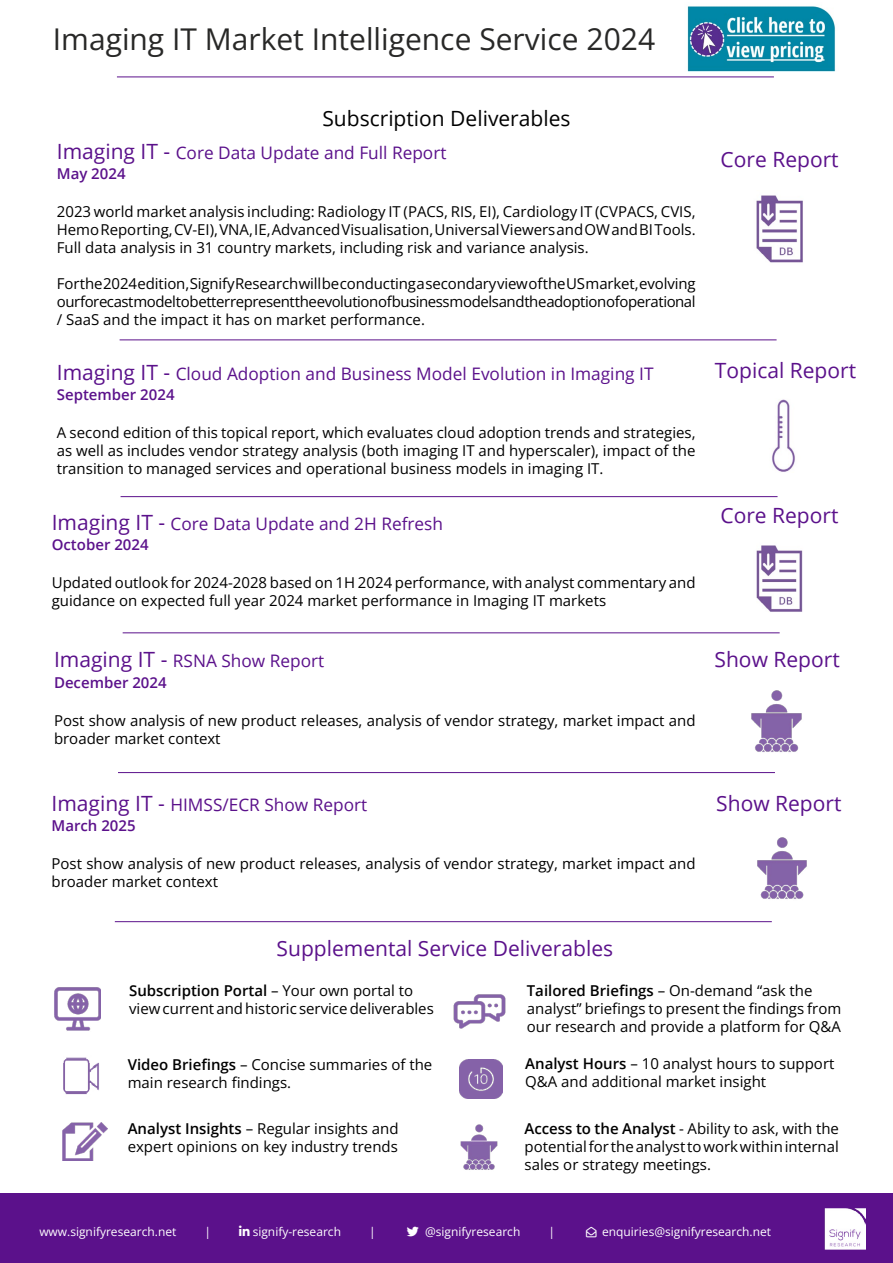
<style>
.page{position:relative;width:893px;height:1263px;background:#fff}
.page>*{position:absolute;margin:0;border:0;box-sizing:border-box;transform-origin:0 0}
.t1{font:300 30px "Open Sans";color:#282827}
.t2{font:21px "Open Sans";color:#5b118b}
.t3{font:21px "Open Sans";color:#000}
.t4{font:17.25px "Open Sans";color:#5b118b}
.t5{font:300 15px/18px "Open Sans";color:#000}
.t6{font:600 15px "Open Sans";color:#5b118b}
.t7{font:300 12px "Open Sans";color:#fff}
.s1{font-size:21px}
.s2{font-weight:600}
.s3{font-weight:400}
</style>
<div class="page">
<div style="left:0;top:1194px;width:893px;height:69px;background:#5b118b"></div>
<hr style="left:117px;top:77px;width:657px;height:1px;background:#5b118b">
<img style="left:825px;top:1209px;width:40px;height:40px">
<img style="left:687px;top:6px;width:149px;height:66px">
<hr style="left:118px;top:772px;width:657px;height:1px;background:#5b118b">
<img style="left:62px;top:1122px;width:45px;height:38px">
<hr style="left:121px;top:496px;width:656px;height:1px;background:#5b118b">
<hr style="left:123px;top:632px;width:657px;height:1px;background:#5b118b">
<hr style="left:120px;top:339px;width:657px;height:1px;background:#5b118b">
<img style="left:453px;top:994px;width:53px;height:35px">
<img style="left:459px;top:1059px;width:43px;height:40px">
<img style="left:63px;top:1057px;width:36px;height:38px">
<img style="left:54px;top:987px;width:47px;height:44px">
<hr style="left:115px;top:921px;width:657px;height:1px;background:#5b118b">
<img style="left:460px;top:1124px;width:38px;height:46px">
<img style="left:772px;top:399px;width:23px;height:73px">
<img style="left:757px;top:837px;width:50px;height:62px">
<img style="left:756px;top:195px;width:47px;height:68px">
<img style="left:756px;top:545px;width:47px;height:67px">
<img style="left:751px;top:690px;width:51px;height:62px">
<h1 class="t1" style="left:53px;top:18px;width:604px">Imaging IT Market Intelligence Service 2024</h1>
<h2 class="t3" style="left:322px;top:104px;width:250px">Subscription Deliverables</h2>
<p class="t4" style="left:57px;top:140px;width:391px"><span class="s1">Imaging IT -</span> Core Data Update and Full Report</p>
<p class="t6" style="left:57px;top:163px;width:70px">May 2024</p>
<p class="t5" style="left:57px;top:202px;width:640px;text-align:justify">2023 world market analysis including: Radiology IT (PACS, RIS, EI), Cardiology IT (CVPACS, CVIS, Hemo Reporting, CV-EI), VNA, IE, Advanced Visualisation, Universal Viewers and OW and BI Tools.<br>Full data analysis in 31 country markets, including risk and variance analysis.</p>
<p class="t5" style="left:57px;top:274px;width:640px;text-align:justify">For the 2024 edition, Signify Research will be conducting a secondary view of the US market, evolving our forecast model to better represent the evolution of business models and the adoption of operational / SaaS and the impact it has on market performance.</p>
<p class="t4" style="left:57px;top:362px;width:598px"><span class="s1">Imaging IT -</span> Cloud Adoption and Business Model Evolution in Imaging IT</p>
<p class="t6" style="left:57px;top:384px;width:119px">September 2024</p>
<p class="t5" style="left:57px;top:424px;width:640px;text-align:justify">A second edition of this topical report, which evaluates cloud adoption trends and strategies, as well as includes vendor strategy analysis (both imaging IT and hyperscaler), impact of the transition to managed services and operational business models in imaging IT.</p>
<p class="t4" style="left:52px;top:512px;width:393px"><span class="s1">Imaging IT -</span> Core Data Update and 2H Refresh</p>
<p class="t6" style="left:52px;top:534px;width:98px">October 2024</p>
<p class="t5" style="left:52px;top:574px;width:645px">Updated outlook for 2024-2028 based on 1H 2024 performance, with analyst commentary and guidance on expected full year 2024 market performance in Imaging IT markets</p>
<p class="t4" style="left:54px;top:649px;width:272px"><span class="s1">Imaging IT -</span> RSNA Show Report</p>
<p class="t6" style="left:54px;top:672px;width:114px">December 2024</p>
<p class="t5" style="left:54px;top:711px;width:643px">Post show analysis of new product releases, analysis of vendor strategy, market impact and broader market context</p>
<h2 class="t2" style="left:721px;top:145px;width:120px">Core Report</h2>
<h2 class="t2" style="left:715px;top:356px;width:143px">Topical Report</h2>
<h2 class="t2" style="left:720px;top:501px;width:120px">Core Report</h2>
<h2 class="t2" style="left:714px;top:645px;width:127px">Show Report</h2>
<p class="t4" style="left:52px;top:792px;width:317px"><span class="s1">Imaging IT -</span> HIMSS/ECR Show Report</p>
<p class="t6" style="left:52px;top:815px;width:86px">March 2025</p>
<p class="t5" style="left:52px;top:854px;width:646px">Post show analysis of new product releases, analysis of vendor strategy, market impact and broader market context</p>
<h2 class="t2" style="left:716px;top:788px;width:127px">Show Report</h2>
<h2 class="t2" style="left:277px;top:934px;width:338px">Supplemental Service Deliverables</h2>
<p class="t5" style="left:129px;top:981px;width:306px"><span class="s2">Subscription Portal</span> <span class="s3">–</span> Your own portal to view current and historic service deliverables</p>
<p class="t5" style="left:527px;top:981px;width:316px"><span class="s2">Tailored Briefings</span> <span class="s3">–</span> On-demand “ask the analyst” briefings to present the findings from our research and provide a platform for Q&amp;A</p>
<p class="t5" style="left:525px;top:1054px;width:311px"><span class="s2">Analyst Hours</span> <span class="s3">–</span> 10 analyst hours to support<br>Q&amp;A and additional market insight</p>
<p class="t5" style="left:128px;top:1056px;width:306px"><span class="s2">Video Briefings</span> <span class="s3">–</span> Concise summaries of the main research findings.</p>
<p class="t5" style="left:128px;top:1119px;width:272px"><span class="s2">Analyst Insights</span> <span class="s3">–</span> Regular insights and expert opinions on key industry trends</p>
<p class="t5" style="left:525px;top:1119px;width:316px;text-align:justify"><span class="s2">Access to the Analyst</span> - Ability to ask, with the potential for the analyst to work within internal sales or strategy meetings.</p>
<p class="t7" style="left:39px;top:1224px;width:139px">www.signifyresearch.net</p>
<p class="t7" style="left:204px;top:1224px;width:8px">|</p>
<p class="t7" style="left:253px;top:1224px;width:90px">signify-research</p>
<p class="t7" style="left:369px;top:1224px;width:8px">|</p>
<p class="t7" style="left:425px;top:1224px;width:97px">@signifyresearch</p>
<p class="t7" style="left:548px;top:1224px;width:8px">|</p>
<p class="t7" style="left:602px;top:1224px;width:170px">enquiries@signifyresearch.net</p>
</div>
